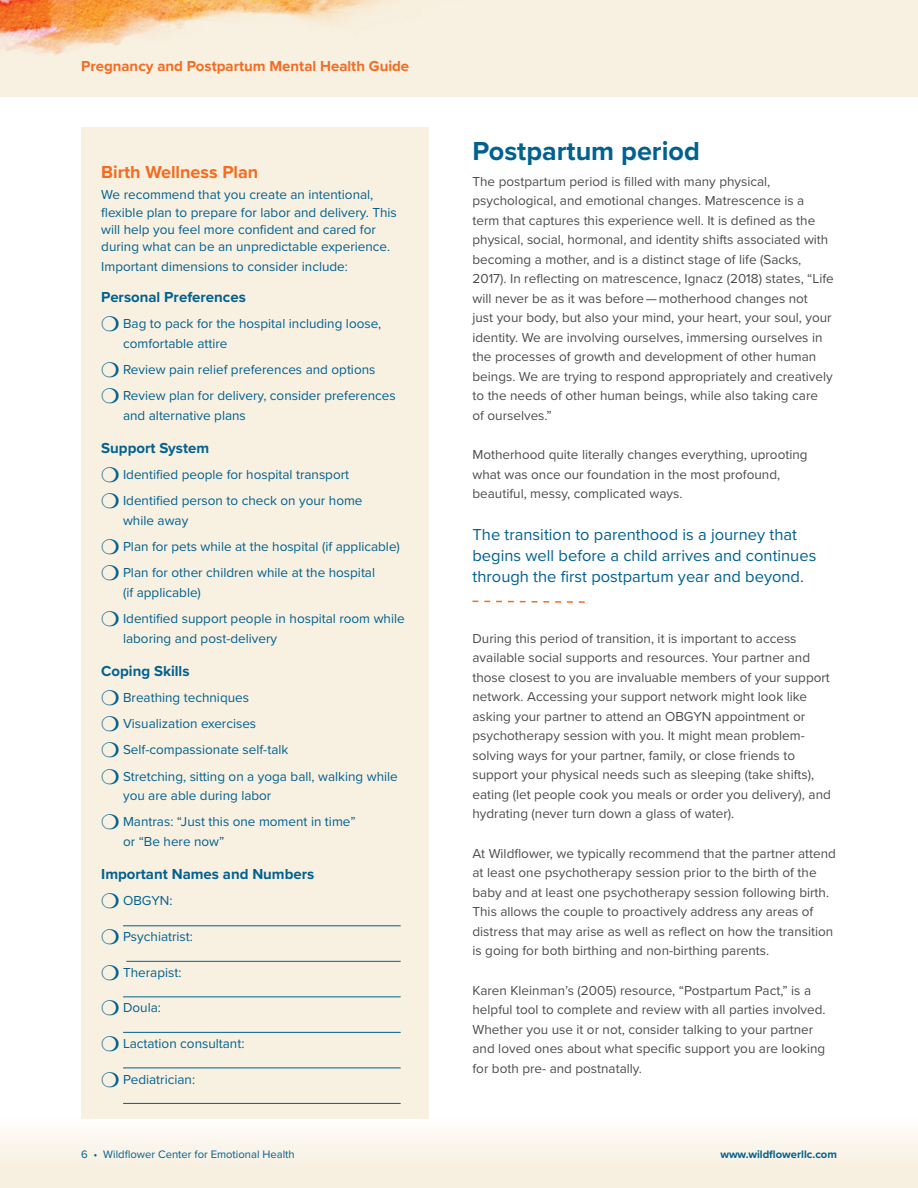
<style>
.page{position:relative;width:918px;height:1188px;background:#fff}
.page>*{position:absolute;margin:0;border:0;box-sizing:border-box;transform-origin:0 0}
.t1{font:700 27px "Proxima Nova";color:#006190}
.t2{font:700 18px "Proxima Nova";color:#f36c21}
.t3{font:16.5px/21px "Proxima Nova";color:#006190}
.t4{font:700 15px "Proxima Nova";color:#006190}
.t5{font:700 15px "Proxima Nova";color:#f36c21}
.t6{font:13.5px/19.5px "Proxima Nova";color:#4d4d4f}
.t7{font:13.5px/26.2px "Proxima Nova";color:#006190}
.t8{font:11.25px "Proxima Nova";color:#006190}
.t9{font:700 11.25px "Proxima Nova";color:#006190}
</style>
<div class="page">
<div style="left:0;top:0;width:918px;height:97px;background:#f8f0e1"></div>
<img style="left:0;top:0;width:392px;height:55px">
<div style="left:0;top:1119px;width:918px;height:69px;background:linear-gradient(to bottom,#fefcf9,#f5eddb)"></div>
<div style="left:81px;top:127px;width:348px;height:992px;background:#f8f0e1"></div>
<svg style="left:472px;top:600px;width:113px;height:3px"></svg>
<hr style="left:126px;top:961px;width:275px;height:1px;background:#006190">
<hr style="left:123px;top:1068px;width:278px;height:1px;background:#006190">
<hr style="left:123px;top:925px;width:278px;height:1px;background:#006190">
<hr style="left:123px;top:1032px;width:278px;height:1px;background:#006190">
<hr style="left:123px;top:996px;width:278px;height:1px;background:#006190">
<hr style="left:123px;top:1103px;width:278px;height:1px;background:#006190">
<p class="t5" style="left:81px;top:55px;width:330px">Pregnancy and Postpartum Mental Health Guide</p>
<h2 class="t2" style="left:101px;top:158px;width:159px">Birth Wellness Plan</h2>
<p class="t7" style="left:101px;top:186px;width:297px;line-height:17.2px">We recommend that you create an intentional, flexible plan to prepare for labor and delivery. This will help you feel more confident and cared for during what can be an unpredictable experience.</p>
<p class="t7" style="left:101px;top:252px;width:248px">Important dimensions to consider include:</p>
<p class="t4" style="left:101px;top:286px;width:146px">Personal Preferences</p>
<p class="t7" style="left:123px;top:314px;width:260px;line-height:19.5px;text-indent:-22px">❍ Bag to pack for the hospital including loose, comfortable attire</p>
<p class="t7" style="left:101px;top:356px;width:296px">❍ Review pain relief preferences and options ❍ Review plan for delivery, consider preferences</p>
<p class="t7" style="left:123px;top:402px;width:124px">and alternative plans</p>
<p class="t4" style="left:101px;top:437px;width:110px">Support System</p>
<p class="t7" style="left:101px;top:461px;width:263px">❍ Identified people for hospital transport ❍ Identified person to check on your home</p>
<p class="t7" style="left:101px;top:507px;width:300px;text-indent:22px">while away<br>❍ Plan for pets while at the hospital (if applicable) ❍ Plan for other children while at the hospital</p>
<p class="t7" style="left:101px;top:579px;width:305px;text-indent:22px">(if applicable)<br>❍ Identified support people in hospital room while</p>
<p class="t7" style="left:123px;top:625px;width:156px">laboring and post-delivery</p>
<p class="t4" style="left:101px;top:660px;width:90px">Coping Skills</p>
<p class="t7" style="left:101px;top:684px;width:298px">❍ Breathing techniques<br>❍ Visualization exercises<br>❍ Self-compassionate self-talk<br>❍ Stretching, sitting on a yoga ball, walking while</p>
<p class="t7" style="left:101px;top:782px;width:256px;text-indent:22px">you are able during labor<br>❍ Mantras: “Just this one moment in time”</p>
<p class="t7" style="left:123px;top:828px;width:103px">or “Be here now”</p>
<p class="t4" style="left:101px;top:863px;width:215px">Important Names and Numbers</p>
<p class="t7" style="left:101px;top:887px;width:73px">❍ OBGYN:</p>
<p class="t7" style="left:101px;top:923px;width:93px">❍ Psychiatrist:</p>
<p class="t7" style="left:101px;top:958px;width:82px">❍ Therapist:</p>
<p class="t7" style="left:101px;top:994px;width:61px">❍ Doula:</p>
<p class="t7" style="left:101px;top:1030px;width:145px">❍ Lactation consultant:</p>
<p class="t7" style="left:101px;top:1066px;width:95px">❍ Pediatrician:</p>
<h1 class="t1" style="left:472px;top:130px;width:229px">Postpartum period</h1>
<p class="t6" style="left:472px;top:171px;width:363px">The postpartum period is filled with many physical, psychological, and emotional changes. Matrescence is a term that captures this experience well. It is defined as the physical, social, hormonal, and identity shifts associated with becoming a mother, and is a distinct stage of life (Sacks, 2017). In reflecting on matrescence, Ignacz (2018) states, “Life will never be as it was before — motherhood changes not<br>just your body, but also your mind, your heart, your soul, your identity. We are involving ourselves, immersing ourselves in the processes of growth and development of other human beings. We are trying to respond appropriately and creatively to the needs of other human beings, while also taking care<br>of ourselves.”</p>
<p class="t6" style="left:472px;top:445px;width:337px">Motherhood quite literally changes everything, uprooting what was once our foundation in the most profound, beautiful, messy, complicated ways.</p>
<p class="t3" style="left:472px;top:523px;width:345px">The transition to parenthood is a journey that begins well before a child arrives and continues through the first postpartum year and beyond.</p>
<p class="t6" style="left:472px;top:628px;width:360px">During this period of transition, it is important to access available social supports and resources. Your partner and those closest to you are invaluable members of your support network. Accessing your support network might look like asking your partner to attend an OBGYN appointment or psychotherapy session with you. It might mean problem&shy;solving ways for your partner, family, or close friends to support your physical needs such as sleeping (take shifts), eating (let people cook you meals or order you delivery), and hydrating (never turn down a glass of water).</p>
<p class="t6" style="left:472px;top:843px;width:365px">At Wildflower, we typically recommend that the partner attend at least one psychotherapy session prior to the birth of the baby and at least one psychotherapy session following birth.<br>This allows the couple to proactively address any areas of distress that may arise as well as reflect on how the transition is going for both birthing and non-birthing parents.</p>
<p class="t6" style="left:472px;top:980px;width:355px">Karen Kleinman’s (2005) resource, “Postpartum Pact,” is a helpful tool to complete and review with all parties involved.<br>Whether you use it or not, consider talking to your partner and loved ones about what specific support you are looking for both pre- and postnatally.</p>
<p class="t8" style="left:81px;top:1146px;width:215px">6 • Wildflower Center for Emotional Health</p>
<p class="t9" style="left:720px;top:1146px;width:118px">www.wildflowerllc.com</p>
</div>
